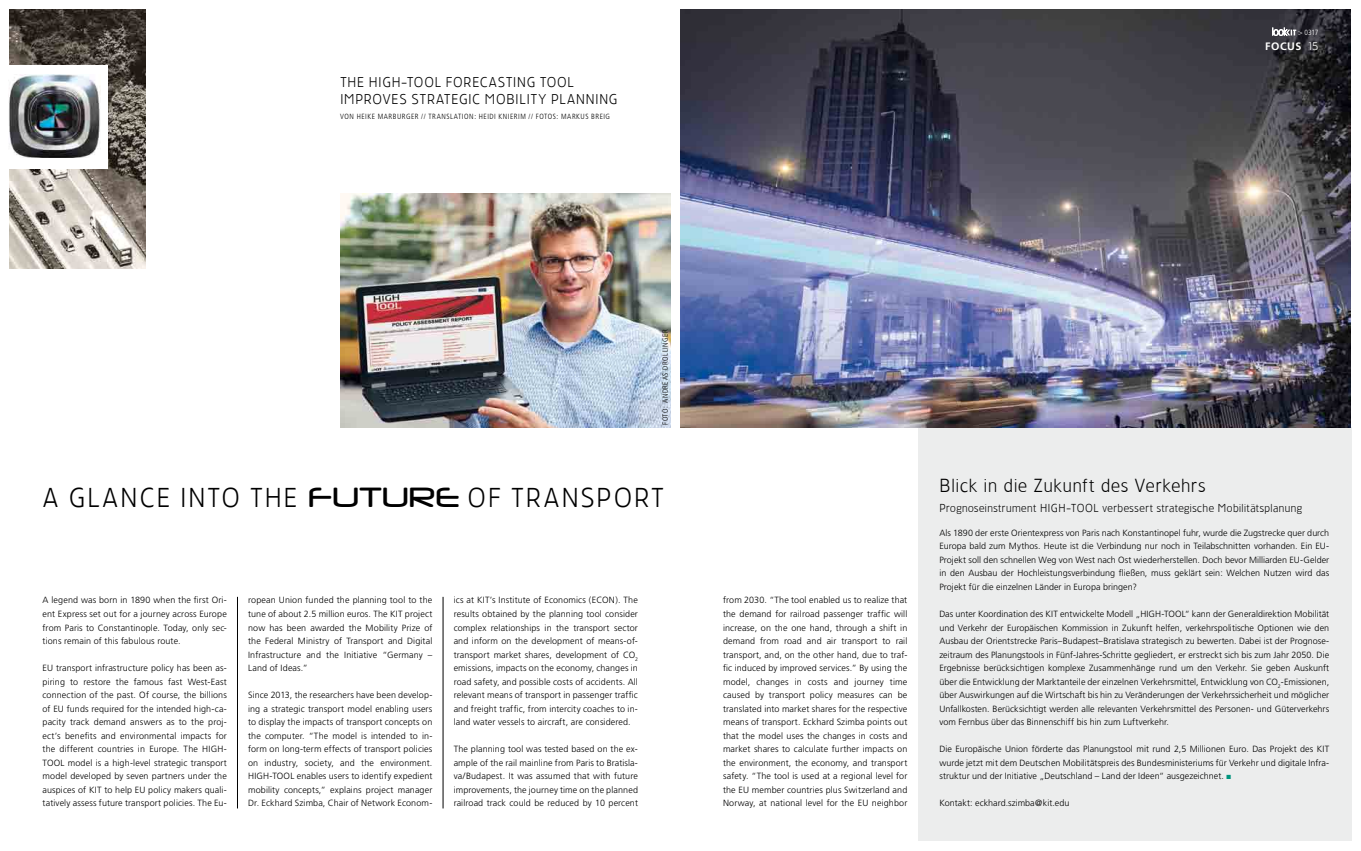
<style>
.page{position:relative;width:1361px;height:851px;background:#fff}
.page>*{position:absolute;margin:0;border:0;box-sizing:border-box;transform-origin:0 0}
.t1{font:300 26px "TF Forever";letter-spacing:.085em;color:#000}
.t2{font:300 18px "TF Forever";letter-spacing:.055em;color:#000}
.t3{font:300 13.5px/17px "TF Forever";letter-spacing:.065em;color:#000}
.t4{font:300 11px "TF Forever";letter-spacing:.045em;color:#000}
.t5{font:700 10.8px "Frutiger";letter-spacing:.055em;color:#fff}
.t6{font:300 9px/13.5px "Frutiger";letter-spacing:.01em;color:#000;text-align:justify}
.t7{font:300 condensed 7.5px "Frutiger";letter-spacing:.07em;color:#000}
.t8{font:300 condensed 7.5px "Frutiger";color:#fff}
.s1{font-family:"TF Forever";font-weight:300}
.s2{font-family:"ft 30 modus";font-weight:500;font-size:31px}
.s3{color:#00957e}
</style>
<div class="page">
<div style="left:918px;top:428px;width:433px;height:412px;background:#eceded"></div>
<img style="left:680px;top:10px;width:670px;height:418px">
<svg style="left:1272px;top:28px;width:24px;height:8px"></svg>
<img style="left:10px;top:10px;width:136px;height:258px">
<hr style="left:237px;top:596px;width:1px;height:212px;background:#000">
<hr style="left:443px;top:596px;width:1px;height:212px;background:#000">
<img style="left:340px;top:193px;width:330px;height:235px">
<div style="left:0;top:65px;width:108px;height:104px;background:#fff"></div>
<img style="left:9px;top:74px;width:91px;height:84px">
<h3 class="t3" style="left:340px;top:73px;width:279px">THE HIGH-TOOL FORECASTING TOOL<br>IMPROVES STRATEGIC MOBILITY PLANNING</h3>
<p class="t7" style="left:340px;top:112px;width:271px">VON HEIKE MARBURGER // TRANSLATION: HEIDI KNIERIM // FOTOS: MARKUS BREIG</p>
<p class="t8" style="left:1298px;top:29px;width:22px">&gt; 0317</p>
<p class="t5" style="left:1265px;top:40px;width:55px">FOCUS <span class="s1">15</span></p>
<p class="t7" style="left:661px;top:425px;width:97px;rotate:-90deg">FOTO: ANDREAS DROLLINGER</p>
<h1 class="t1" style="left:43px;top:482px;width:622px">A GLANCE INTO THE <span class="s2">FUTURE</span> OF TRANSPORT</h1>
<p class="t6" style="left:43px;top:593px;width:186px">A legend was born in 1890 when the first Ori&shy;ent Express set out for a journey across Europe from Paris to Constantinople. Today, only sec&shy;tions remain of this fabulous route.</p>
<p class="t6" style="left:43px;top:661px;width:186px">EU transport infrastructure policy has been as&shy;piring to restore the famous fast West-East connection of the past. Of course, the billions of EU funds required for the intended high-ca&shy;pacity track demand answers as to the proj&shy;ect’s benefits and environmental impacts for the different countries in Europe. The HIGH-TOOL model is a high-level strategic transport model developed by seven partners under the auspices of KIT to help EU policy makers quali&shy;tatively assess future transport policies. The Eu-</p>
<p class="t6" style="left:248px;top:593px;width:186px">ropean Union funded the planning tool to the tune of about 2.5 million euros. The KIT project now has been awarded the Mobility Prize of the Federal Ministry of Transport and Digital Infrastructure and the Initiative “Germany – Land of Ideas.”</p>
<p class="t6" style="left:248px;top:688px;width:186px">Since 2013, the researchers have been develop&shy;ing a strategic transport model enabling users to display the impacts of transport concepts on the computer. “The model is intended to in&shy;form on long-term effects of transport policies on industry, society, and the environment.<br>HIGH-TOOL enables users to identify expedient mobility concepts,” explains project manager Dr. Eckhard Szimba, Chair of Network Econom-</p>
<p class="t6" style="left:454px;top:593px;width:186px">ics at KIT’s Institute of Economics (ECON). The results obtained by the planning tool consider complex relationships in the transport sector and inform on the development of means-of&shy;transport market shares, development of CO<sub>2 </sub>emissions, impacts on the economy, changes in road safety, and possible costs of accidents. All relevant means of transport in passenger traffic and freight traffic, from intercity coaches to in&shy;land water vessels to aircraft, are considered.</p>
<p class="t6" style="left:454px;top:742px;width:186px">The planning tool was tested based on the ex&shy;ample of the rail mainline from Paris to Bratisla&shy;va/Budapest. It was assumed that with future improvements, the journey time on the planned railroad track could be reduced by 10 percent</p>
<p class="t6" style="left:723px;top:593px;width:186px">from 2030. “The tool enabled us to realize that the demand for railroad passenger traffic will increase, on the one hand, through a shift in demand from road and air transport to rail transport, and, on the other hand, due to traf&shy;fic induced by improved services.” By using the model, changes in costs and journey time caused by transport policy measures can be translated into market shares for the respective means of transport. Eckhard Szimba points out that the model uses the changes in costs and market shares to calculate further impacts on the environment, the economy, and transport safety. “The tool is used at a regional level for the EU member countries plus Switzerland and Norway, at national level for the EU neighbor</p>
<h2 class="t2" style="left:939px;top:475px;width:267px">BLICK IN DIE ZUKUNFT DES VERKEHRS</h2>
<p class="t4" style="left:939px;top:501px;width:364px">PROGNOSEINSTRUMENT HIGH-TOOL VERBESSERT STRATEGISCHE MOBILITÄTSPLANUNG</p>
<p class="t6" style="left:939px;top:526px;width:391px">Als 1890 der erste Orientexpress von Paris nach Konstantinopel fuhr, wurde die Zugstrecke quer durch Europa bald zum Mythos. Heute ist die Verbindung nur noch in Teilabschnitten vorhanden. Ein EU-Projekt soll den schnellen Weg von West nach Ost wiederherstellen. Doch bevor Milliarden EU-Gelder in den Ausbau der Hochleistungsverbindung fließen, muss geklärt sein: Welchen Nutzen wird das Projekt für die einzelnen Länder in Europa bringen?</p>
<p class="t6" style="left:939px;top:607px;width:391px">Das unter Koordination des KIT entwickelte Modell „HIGH-TOOL“ kann der Generaldirektion Mobilität und Verkehr der Europäischen Kommission in Zukunft helfen, verkehrspolitische Optionen wie den Ausbau der Orientstrecke Paris–Budapest–Bratislava strategisch zu bewerten. Dabei ist der Prognose&shy;zeitraum des Planungstools in Fünf-Jahres-Schritte gegliedert, er erstreckt sich bis zum Jahr 2050. Die Ergebnisse berücksichtigen komplexe Zusammenhänge rund um den Verkehr. Sie geben Auskunft über die Entwicklung der Marktanteile der einzelnen Verkehrsmittel, Entwicklung von CO<sub>2</sub>-Emissionen, über Auswirkungen auf die Wirtschaft bis hin zu Veränderungen der Verkehrssicherheit und möglicher Unfallkosten. Berücksichtigt werden alle relevanten Verkehrsmittel des Personen- und Güterverkehrs vom Fernbus über das Binnenschiff bis hin zum Luftverkehr.</p>
<p class="t6" style="left:939px;top:742px;width:391px">Die Europäische Union förderte das Planungstool mit rund 2,5 Millionen Euro. Das Projekt des KIT wurde jetzt mit dem Deutschen Mobilitätspreis des Bundesministeriums für Verkehr und digitale Infra&shy;struktur und der Initiative „Deutschland – Land der Ideen“ ausgezeichnet. <span class="s3">■</span></p>
<p class="t6" style="left:939px;top:796px;width:132px">Kontakt: eckhard.szimba@kit.edu</p>
</div>
